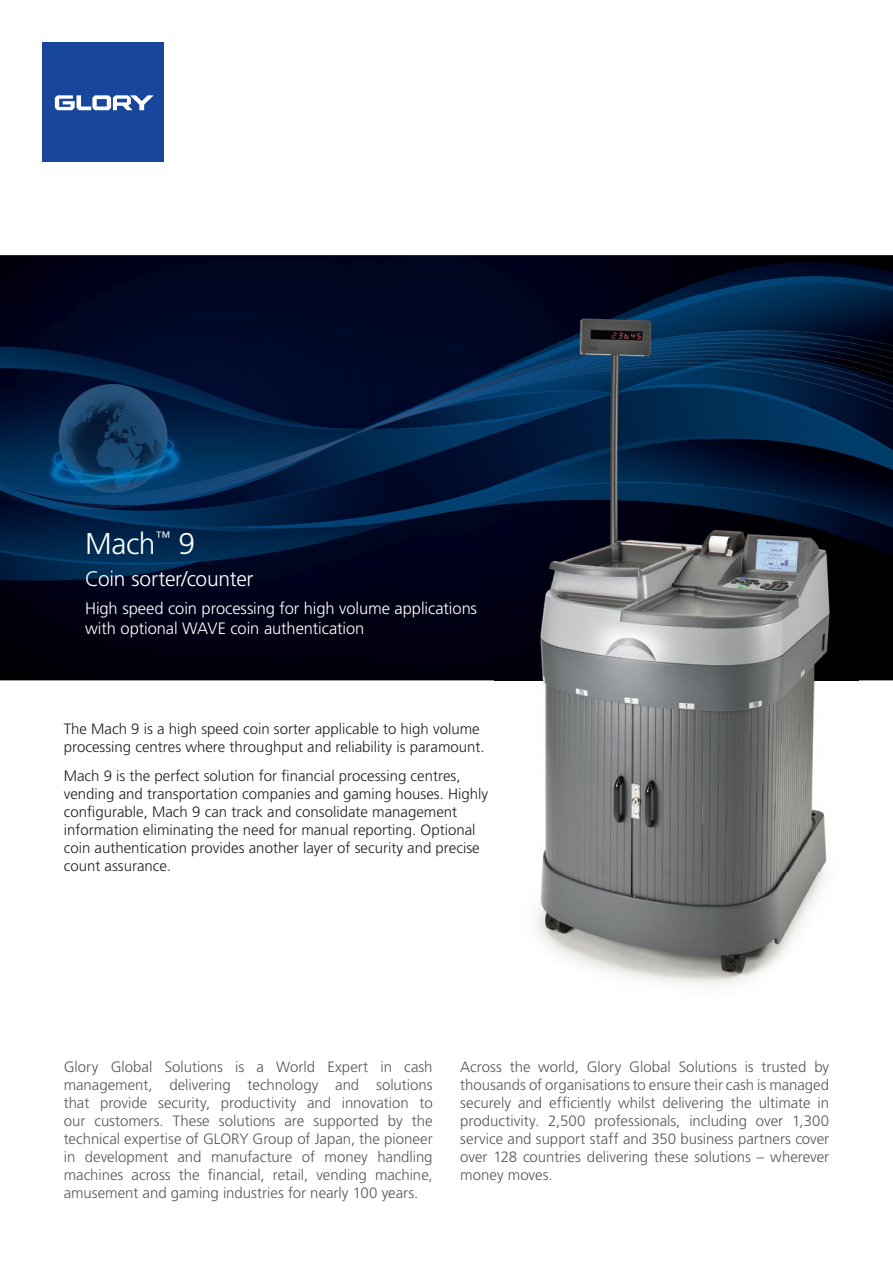
<style>
.page{position:relative;width:893px;height:1263px;background:#fff}
.page>*{position:absolute;margin:0;border:0;box-sizing:border-box;transform-origin:0 0}
.t1{font:300 30px "Frutiger LT Std";color:#fff}
.t2{font:300 21px "Frutiger LT Std";letter-spacing:-.015em;color:#fff}
.t3{font:300 16.5px/19.8px "Frutiger LT Std";letter-spacing:-.005em;color:#fff}
.t4{font:300 15px/18px "Frutiger LT Std";color:#57585a;text-align:justify}
.t5{font:300 15px/18px "Frutiger LT Std";color:#231f20}
</style>
<div class="page">
<img style="left:0;top:255px;width:893px;height:425px">
<div style="left:43px;top:43px;width:121px;height:119px;background:#18469d"></div>
<svg style="left:55px;top:95px;width:98px;height:15px"></svg>
<img style="left:494px;top:294px;width:365px;height:692px">
<h1 class="t1" style="left:85px;top:527px;width:112px">Mach<sup>™</sup> 9</h1>
<h2 class="t2" style="left:85px;top:566px;width:170px">Coin sorter/counter</h2>
<p class="t3" style="left:85px;top:599px;width:393px">High speed coin processing for high volume applications with optional WAVE coin authentication</p>
<p class="t5" style="left:64px;top:720px;width:422px">The Mach 9 is a high speed coin sorter applicable to high volume processing centres where throughput and reliability is paramount.</p>
<p class="t5" style="left:64px;top:767px;width:426px">Mach 9 is the perfect solution for financial processing centres, vending and transportation companies and gaming houses. Highly configurable, Mach 9 can track and consolidate management information eliminating the need for manual reporting. Optional coin authentication provides another layer of security and precise count assurance.</p>
<p class="t4" style="left:64px;top:1058px;width:370px">Glory Global Solutions is a World Expert in cash management, delivering technology and solutions that provide security, productivity and innovation to our customers. These solutions are supported by the technical expertise of GLORY Group of Japan, the pioneer in development and manufacture of money handling machines across the financial, retail, vending machine, amusement and gaming industries for nearly 100 years.</p>
<p class="t4" style="left:460px;top:1058px;width:370px">Across the world, Glory Global Solutions is trusted by thousands of organisations to ensure their cash is managed securely and efficiently whilst delivering the ultimate in productivity. 2,500 professionals, including over 1,300 service and support staff and 350 business partners cover over 128 countries delivering these solutions – wherever money moves.</p>
</div>
